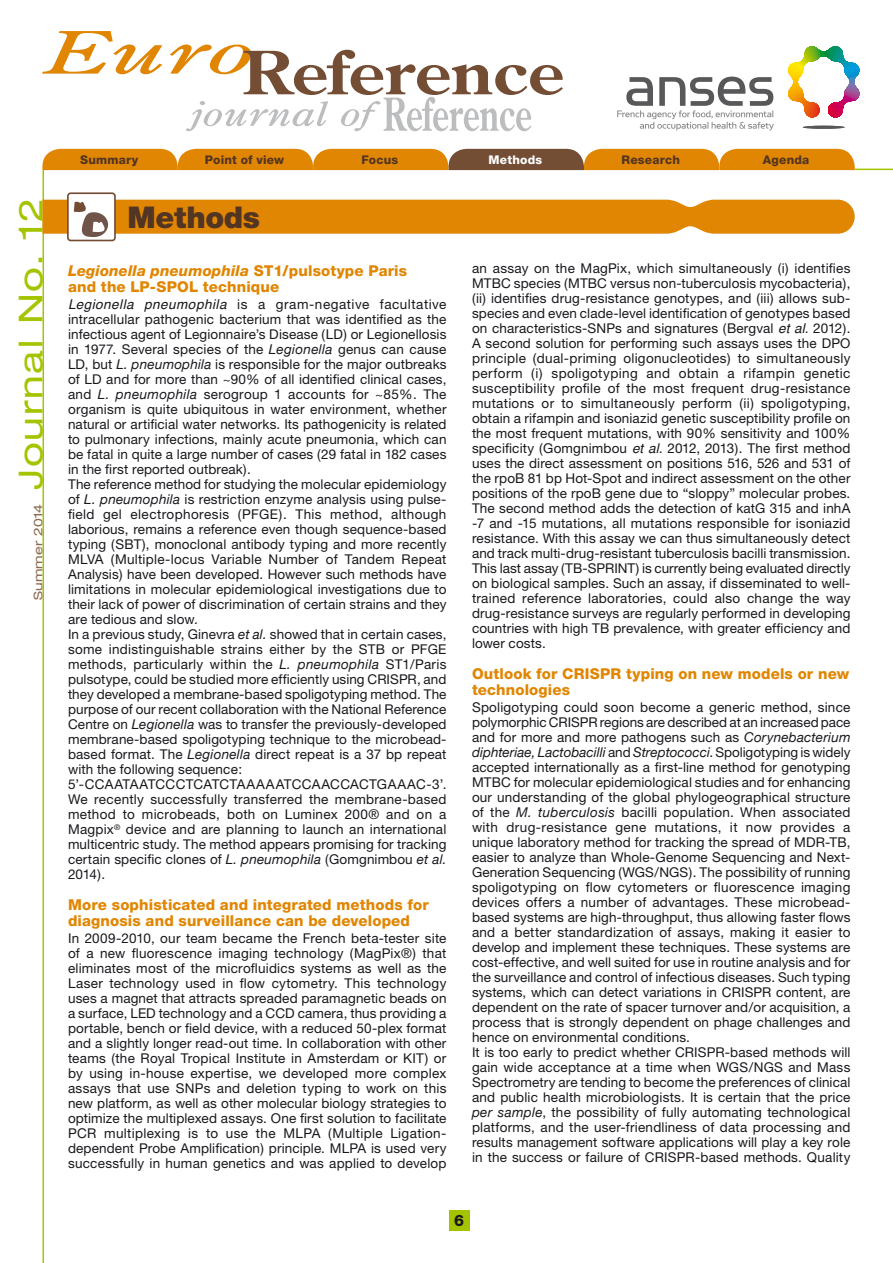
<style>
.page{position:relative;width:893px;height:1263px;background:#fff}
.page>*{position:absolute;margin:0;border:0;box-sizing:border-box;transform-origin:0 0}
.t1{font:expanded 33px "Helvetica Neue";letter-spacing:.05em;color:#a5c400;scale:1.1 1}
.t2{font:900 30px "Helvetica Neue";letter-spacing:-.015em;color:#523522}
.t3{font:800 15.75px "Helvetica Neue";color:#1a171c}
.t4{font:800 15px/15.8px "Helvetica Neue";letter-spacing:.01em;color:#e18602}
.t5{font:13.5px/15px "Helvetica Neue";letter-spacing:.01em;color:#1a171c}
.t6{font:800 12px "Helvetica Neue";letter-spacing:.02em;color:#523522}
.t7{font:expanded 12px "Helvetica Neue";letter-spacing:.02em;color:#8d6950;scale:1.1 1}
.t8{font:800 12px "Helvetica Neue";letter-spacing:.02em;color:#fff}
.s1{font-style:italic}
.s2{font-family:"Helvetica";font-style:italic}
</style>
<div class="page">
<div style="left:449px;top:1210px;width:20px;height:21px;background:#a5c400"></div>
<svg style="left:42px;top:31px;width:120px;height:43px"></svg>
<svg style="left:170px;top:45px;width:393px;height:86px"></svg>
<svg style="left:788px;top:46px;width:72px;height:72px"></svg>
<hr style="left:822px;top:82px;width:3px;height:36px;background:#e2001a">
<hr style="left:803px;top:126px;width:42px;height:3px;background:#58585a;border-radius:50%">
<svg style="left:617px;top:77px;width:157px;height:54px"></svg>
<hr style="left:855px;top:169px;width:38px;height:1px;background:#a5c400">
<hr style="left:43px;top:170px;width:1px;height:1093px;background:#a5c400">
<div style="left:67px;top:192px;width:49px;height:49px;border:2px solid #744d35;border-radius:3px"></div>
<svg style="left:43px;top:200px;width:812px;height:37px"></svg>
<svg style="left:42px;top:149px;width:813px;height:21px"></svg>
<p class="t6" style="left:80px;top:153px;width:60px">Summary</p>
<p class="t6" style="left:205px;top:153px;width:81px">Point of view</p>
<p class="t6" style="left:362px;top:153px;width:38px">Focus</p>
<p class="t8" style="left:489px;top:153px;width:55px">Methods</p>
<p class="t6" style="left:621px;top:153px;width:60px">Research</p>
<p class="t6" style="left:763px;top:153px;width:48px">Agenda</p>
<h1 class="t1" style="left:11px;top:490px;width:267px;rotate:-90deg">Journal No. 12</h1>
<h2 class="t2" style="left:128px;top:199px;width:134px">Methods</h2>
<p class="t4" style="left:68px;top:263px;width:341px"><span class="s1">Legionella pneumophila</span> ST1/pulsotype Paris and the LP-SPOL technique</p>
<p class="t5" style="left:68px;top:296px;width:380px"><span class="s2">Legionella pneumophila</span> is a gram-negative facultative intracellular pathogenic bacterium that was identified as the infectious agent of Legionnaire’s Disease (LD) or Legionellosis in 1977. Several species of the <span class="s1">Legionella</span> genus can cause LD, but <span class="s1">L. pneumophila</span> is responsible for the major outbreaks of LD and for more than ~90% of all identified clinical cases, and <span class="s1">L. pneumophila</span> serogroup 1 accounts for ~85%. The organism is quite ubiquitous in water environment, whether natural or artificial water networks. Its pathogenicity is related to pulmonary infections, mainly acute pneumonia, which can be fatal in quite a large number of cases (29 fatal in 182 cases in the first reported outbreak).<br>The reference method for studying the molecular epidemiology of <span class="s1">L. pneumophila</span> is restriction enzyme analysis using pulse&shy;field gel electrophoresis (PFGE). This method, although laborious, remains a reference even though sequence-based typing (SBT), monoclonal antibody typing and more recently MLVA (Multiple-locus Variable Number of Tandem Repeat Analysis) have been developed. However such methods have limitations in molecular epidemiological investigations due to their lack of power of discrimination of certain strains and they are tedious and slow.<br>In a previous study, Ginevra <span class="s1">et al.</span> showed that in certain cases, some indistinguishable strains either by the STB or PFGE methods, particularly within the <span class="s1">L. pneumophila</span> ST1/Paris pulsotype, could be studied more efficiently using CRISPR, and they developed a membrane-based spoligotyping method. The purpose of our recent collaboration with the National Reference Centre on <span class="s1">Legionella</span> was to transfer the previously-developed membrane-based spoligotyping technique to the microbead&shy;based format. The <span class="s1">Legionella</span> direct repeat is a 37 bp repeat with the following sequence:<br>5’-CCAATAATCCCTCATCTAAAAATCCAACCACTGAAAC-3’.<br>We recently successfully transferred the membrane-based method to microbeads, both on Luminex 200® and on a Magpix<sup>®</sup> device and are planning to launch an international multicentric study. The method appears promising for tracking certain specific clones of <span class="s1">L. pneumophila</span> (Gomgnimbou <span class="s1">et al.<br></span>2014).</p>
<p class="t4" style="left:68px;top:896px;width:362px">More sophisticated and integrated methods for diagnosis and surveillance can be developed</p>
<p class="t5" style="left:68px;top:930px;width:380px;text-align:justify">In 2009-2010, our team became the French beta-tester site of a new fluorescence imaging technology (MagPix®) that eliminates most of the microfluidics systems as well as the Laser technology used in flow cytometry. This technology uses a magnet that attracts spreaded paramagnetic beads on a surface, LED technology and a CCD camera, thus providing a portable, bench or field device, with a reduced 50-plex format and a slightly longer read-out time. In collaboration with other teams (the Royal Tropical Institute in Amsterdam or KIT) or by using in-house expertise, we developed more complex assays that use SNPs and deletion typing to work on this new platform, as well as other molecular biology strategies to optimize the multiplexed assays. One first solution to facilitate PCR multiplexing is to use the MLPA (Multiple Ligation&shy;dependent Probe Amplification) principle. MLPA is used very successfully in human genetics and was applied to develop</p>
<p class="t7" style="left:31px;top:600px;width:89px;rotate:-90deg">Summer 2014</p>
<p class="t5" style="left:472px;top:261px;width:380px;text-align:justify">an assay on the MagPix, which simultaneously (i) identifies MTBC species (MTBC versus non-tuberculosis mycobacteria), (ii) identifies drug-resistance genotypes, and (iii) allows sub&shy;species and even clade-level identification of genotypes based on characteristics-SNPs and signatures (Bergval <span class="s2">et al.</span> 2012).<br>A second solution for performing such assays uses the DPO principle (dual-priming oligonucleotides) to simultaneously perform (i) spoligotyping and obtain a rifampin genetic susceptibility profile of the most frequent drug-resistance mutations or to simultaneously perform (ii) spoligotyping, obtain a rifampin and isoniazid genetic susceptibility profile on the most frequent mutations, with 90% sensitivity and 100% specificity (Gomgnimbou <span class="s2">et al.</span> 2012, 2013). The first method uses the direct assessment on positions 516, 526 and 531 of the rpoB 81 bp Hot-Spot and indirect assessment on the other positions of the rpoB gene due to “sloppy” molecular probes.<br>The second method adds the detection of katG 315 and inhA -7 and -15 mutations, all mutations responsible for isoniazid resistance. With this assay we can thus simultaneously detect and track multi-drug-resistant tuberculosis bacilli transmission.<br>This last assay (TB-SPRINT) is currently being evaluated directly on biological samples. Such an assay, if disseminated to well&shy;trained reference laboratories, could also change the way drug-resistance surveys are regularly performed in developing countries with high TB prevalence, with greater efficiency and lower costs.</p>
<p class="t4" style="left:472px;top:666px;width:379px">Outlook for CRISPR typing on new models or new technologies</p>
<p class="t5" style="left:472px;top:699px;width:380px">Spoligotyping could soon become a generic method, since polymorphic CRISPR regions are described at an increased pace and for more and more pathogens such as <span class="s1">Corynebacterium diphteriae, Lactobacilli</span> and <span class="s1">Streptococci</span>. Spoligotyping is widely accepted internationally as a first-line method for genotyping MTBC for molecular epidemiological studies and for enhancing our understanding of the global phylogeographical structure of the <span class="s1">M. tuberculosis</span> bacilli population. When associated with drug-resistance gene mutations, it now provides a unique laboratory method for tracking the spread of MDR-TB, easier to analyze than Whole-Genome Sequencing and Next-Generation Sequencing (WGS/NGS). The possibility of running spoligotyping on flow cytometers or fluorescence imaging devices offers a number of advantages. These microbead&shy;based systems are high-throughput, thus allowing faster flows and a better standardization of assays, making it easier to develop and implement these techniques. These systems are cost-effective, and well suited for use in routine analysis and for the surveillance and control of infectious diseases. Such typing systems, which can detect variations in CRISPR content, are dependent on the rate of spacer turnover and/or acquisition, a process that is strongly dependent on phage challenges and hence on environmental conditions.<br>It is too early to predict whether CRISPR-based methods will gain wide acceptance at a time when WGS/NGS and Mass Spectrometry are tending to become the preferences of clinical and public health microbiologists. It is certain that the price <span class="s1">per sample</span>, the possibility of fully automating technological platforms, and the user-friendliness of data processing and results management software applications will play a key role in the success or failure of CRISPR-based methods. Quality</p>
<p class="t3" style="left:454px;top:1211px;width:11px">6</p>
</div>
